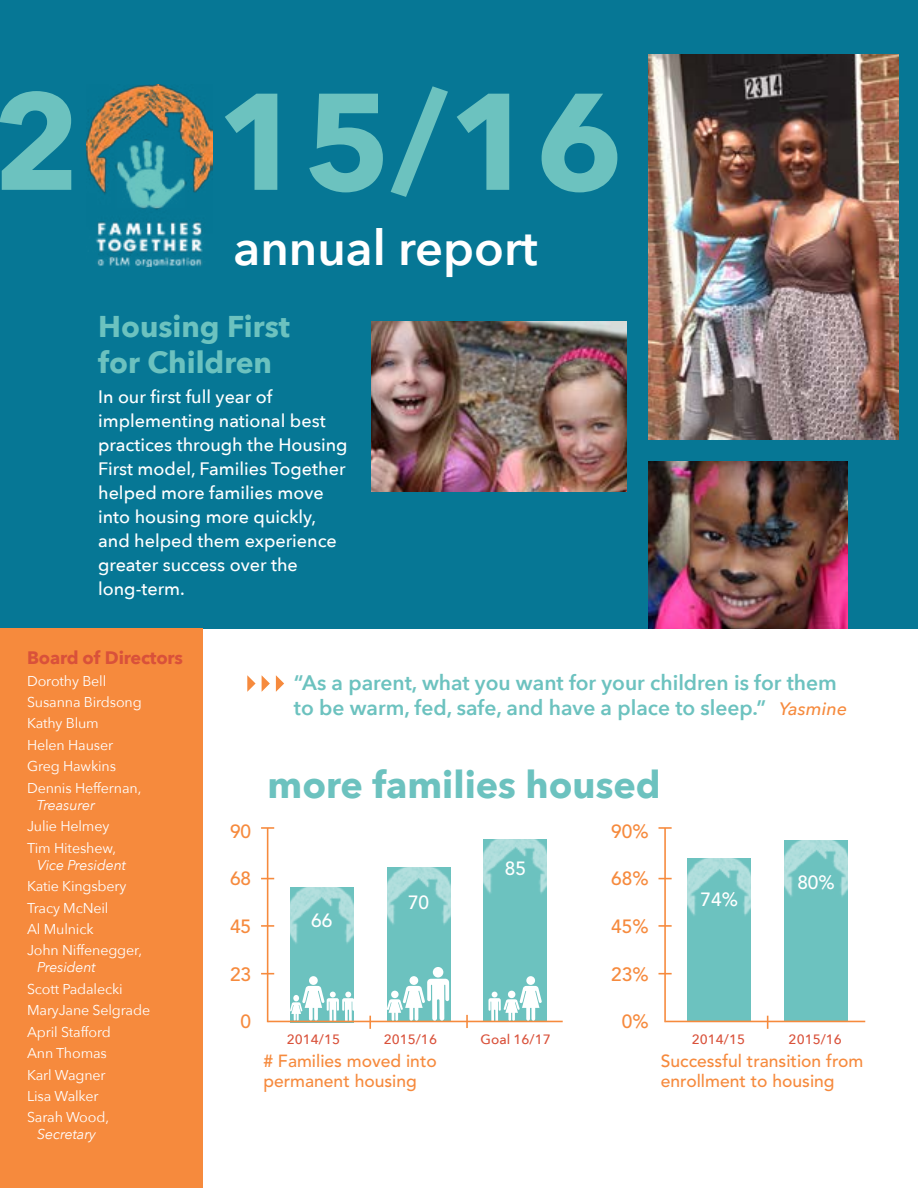
<style>
.page{position:relative;width:918px;height:1188px;background:#fff}
.page>*{position:absolute;margin:0;border:0;box-sizing:border-box;transform-origin:0 0}
.t1{font:700 135.9px "Avenir Next";color:#6cc2bf}
.t2{font:600 48.9px "Avenir Next";color:#fff}
.t3{font:700 37.65px "Avenir Next";color:#6cc2bf}
.t4{font:700 30px/36px "Avenir Next";color:#6cc2bf}
.t5{font:600 21px/25.2px "Avenir Next";color:#6cc2bf}
.t6{font:500 19.05px "Avenir";color:#f68a3d}
.t7{font:500 19.05px "Avenir";color:#fff}
.t8{font:500 18px/24px "Avenir Next";color:#fff}
.t9{font:700 18px "Avenir Next";letter-spacing:-.01em;color:#d9513a}
.t10{font:500 17.4px/20.7px "Avenir";color:#f68a3d}
.t11{font:14.25px/21.5px "Avenir Next";letter-spacing:-.01em;color:#fff}
.t12{font:italic 14.25px "Avenir Next";letter-spacing:-.01em;color:#fff}
.t13{font:500 13.5px "Avenir Next";color:#d9513a}
.s1{font-weight:500;font-style:italic;font-size:18px;color:#f68a3d}
</style>
<div class="page">
<div style="left:484px;top:839px;width:63px;height:182px;background:#6cc2bf"></div>
<img style="left:483px;top:839px;width:64px;height:55px">
<div style="left:387px;top:867px;width:63px;height:154px;background:#6cc2bf"></div>
<div style="left:784px;top:840px;width:64px;height:181px;background:#6cc2bf"></div>
<img style="left:387px;top:867px;width:64px;height:58px">
<img style="left:784px;top:840px;width:64px;height:57px">
<div style="left:290px;top:887px;width:64px;height:135px;background:#6cc2bf"></div>
<div style="left:687px;top:858px;width:64px;height:163px;background:#6cc2bf"></div>
<img style="left:290px;top:887px;width:64px;height:57px">
<img style="left:687px;top:858px;width:64px;height:58px">
<div style="left:0;top:0;width:918px;height:629px;background:#067795"></div>
<svg style="left:262px;top:675px;width:8px;height:17px"></svg>
<svg style="left:247px;top:675px;width:9px;height:17px"></svg>
<svg style="left:276px;top:675px;width:8px;height:17px"></svg>
<img style="left:86px;top:84px;width:126px;height:183px">
<img style="left:648px;top:461px;width:200px;height:168px">
<img style="left:372px;top:321px;width:255px;height:170px">
<img style="left:648px;top:54px;width:250px;height:385px">
<div style="left:309px;top:976px;width:9px;height:9px;background:#fff;border-radius:50%"></div>
<svg style="left:290px;top:986px;width:64px;height:35px"></svg>
<hr style="left:267px;top:828px;width:1px;height:194px;background:#f68a3d">
<hr style="left:664px;top:828px;width:2px;height:194px;background:#f68a3d">
<svg style="left:369px;top:1016px;width:2px;height:13px"></svg>
<svg style="left:767px;top:1016px;width:1px;height:13px"></svg>
<svg style="left:466px;top:1015px;width:2px;height:13px"></svg>
<svg style="left:261px;top:827px;width:13px;height:2px"></svg>
<svg style="left:659px;top:827px;width:13px;height:2px"></svg>
<svg style="left:261px;top:878px;width:13px;height:1px"></svg>
<svg style="left:261px;top:925px;width:13px;height:2px"></svg>
<svg style="left:659px;top:925px;width:13px;height:2px"></svg>
<svg style="left:261px;top:973px;width:13px;height:1px"></svg>
<hr style="left:268px;top:1021px;width:295px;height:1px;background:#f68a3d">
<hr style="left:665px;top:1021px;width:200px;height:1px;background:#f68a3d">
<div style="left:410px;top:976px;width:8px;height:9px;background:#fff;border-radius:50%"></div>
<div style="left:526px;top:976px;width:9px;height:9px;background:#fff;border-radius:50%"></div>
<div style="left:433px;top:967px;width:10px;height:11px;background:#fff;border-radius:50%"></div>
<svg style="left:387px;top:979px;width:62px;height:42px"></svg>
<svg style="left:488px;top:986px;width:54px;height:35px"></svg>
<div style="left:0;top:629px;width:202px;height:559px;background:#f68a3d"></div>
<h1 class="t1" style="left:-8px;top:25px;width:632px">2 15/16</h1>
<h2 class="t2" style="left:234px;top:206px;width:306px">annual report</h2>
<h3 class="t4" style="left:98px;top:308px;width:193px">Housing First for Children</h3>
<p class="t8" style="left:98px;top:385px;width:251px">In our first full year of implementing national best practices through the Housing<br>First model, Families Together helped more families move into housing more quickly, and helped them experience greater success over the long-term.</p>
<p class="t9" style="left:27px;top:642px;width:158px">Board of Directors</p>
<p class="t11" style="left:27px;top:669px;width:116px">Dorothy Bell<br>Susanna Birdsong<br>Kathy Blum<br>Helen Hauser<br>Greg Hawkins<br>Dennis Heffernan,</p>
<p class="t12" style="left:37px;top:793px;width:60px">Treasurer</p>
<p class="t11" style="left:27px;top:815px;width:91px">Julie Helmey<br>Tim Hiteshew,</p>
<p class="t12" style="left:37px;top:853px;width:90px">Vice President</p>
<p class="t11" style="left:27px;top:875px;width:117px">Katie Kingsbery<br>Tracy McNeil<br>Al Mulnick<br>John Niffenegger,</p>
<p class="t12" style="left:37px;top:955px;width:60px">President</p>
<p class="t11" style="left:27px;top:978px;width:125px">Scott Padalecki<br>MaryJane Selgrade<br>April Stafford<br>Ann Thomas<br>Karl Wagner<br>Lisa Walker<br>Sarah Wood,</p>
<p class="t12" style="left:37px;top:1122px;width:60px">Secretary</p>
<h3 class="t5" style="left:294px;top:669px;width:555px">“As a parent, what you want for your children is for them to be warm, fed, safe, and have a place to sleep.” <span class="s1">Yasmine</span></h3>
<h3 class="t6" style="left:230px;top:820px;width:23px">90</h3>
<h3 class="t6" style="left:230px;top:868px;width:23px">68</h3>
<h3 class="t6" style="left:230px;top:915px;width:23px">45</h3>
<h3 class="t6" style="left:230px;top:963px;width:23px">23</h3>
<h3 class="t6" style="left:241px;top:1011px;width:12px">0</h3>
<h3 class="t3" style="left:268px;top:752px;width:395px">more families housed</h3>
<h3 class="t7" style="left:311px;top:909px;width:23px">66</h3>
<h3 class="t6" style="left:611px;top:820px;width:39px">90%</h3>
<h3 class="t6" style="left:611px;top:868px;width:39px">68%</h3>
<h3 class="t6" style="left:611px;top:915px;width:39px">45%</h3>
<h3 class="t6" style="left:611px;top:963px;width:39px">23%</h3>
<h3 class="t6" style="left:622px;top:1011px;width:28px">0%</h3>
<h3 class="t7" style="left:505px;top:857px;width:23px">85</h3>
<h3 class="t7" style="left:408px;top:891px;width:23px">70</h3>
<h3 class="t7" style="left:701px;top:889px;width:39px">74%</h3>
<h3 class="t7" style="left:797px;top:871px;width:39px">80%</h3>
<p class="t13" style="left:287px;top:1028px;width:55px">2014/15</p>
<p class="t13" style="left:384px;top:1028px;width:55px">2015/16</p>
<p class="t13" style="left:481px;top:1028px;width:72px">Goal 16/17</p>
<p class="t13" style="left:692px;top:1028px;width:55px">2014/15</p>
<p class="t13" style="left:789px;top:1028px;width:55px">2015/16</p>
<p class="t10" style="left:263px;top:1051px;width:175px"># Families moved into permanent housing</p>
<p class="t10" style="left:661px;top:1051px;width:204px">Successful transition from enrollment to housing</p>
</div>
